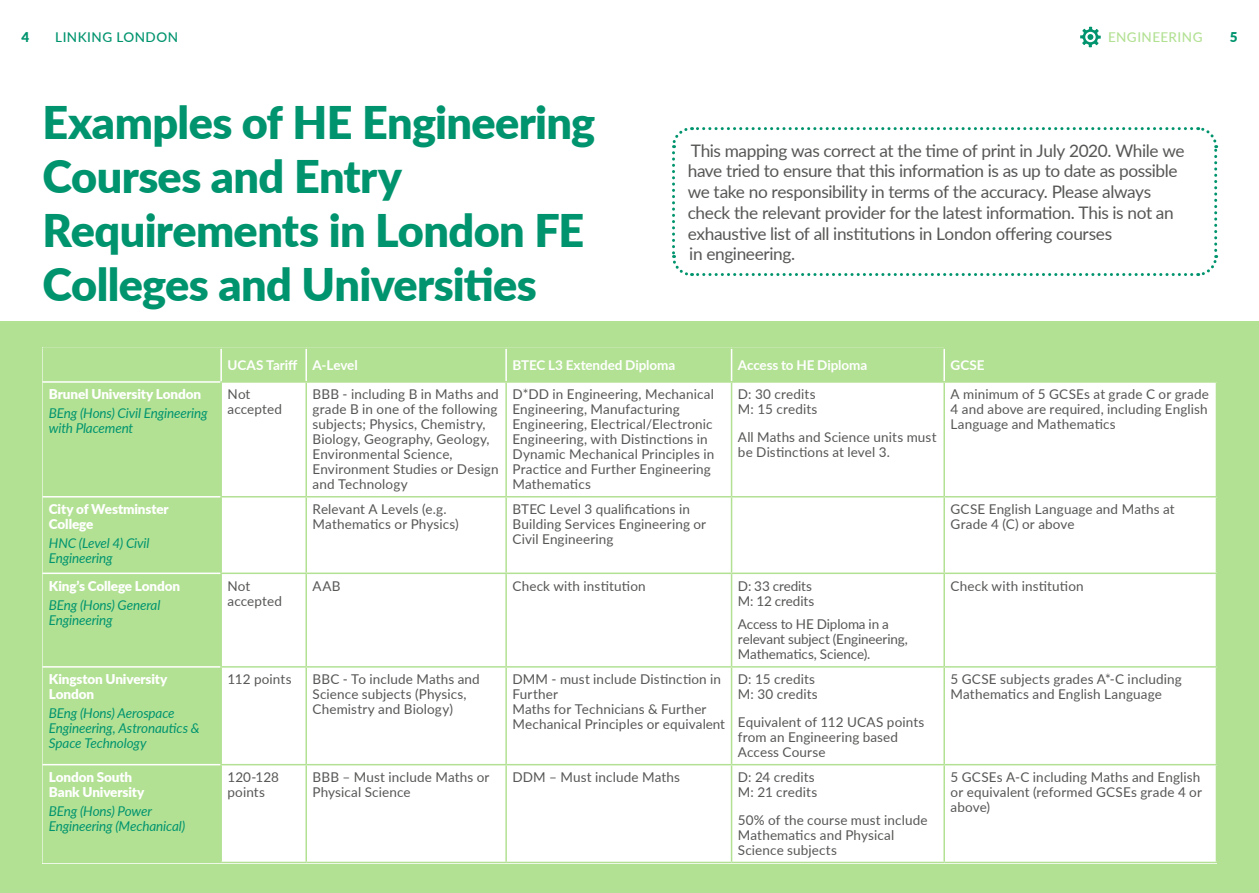
<style>
.page{position:relative;width:1259px;height:893px;background:#fff}
.page>*{position:absolute;margin:0;border:0;box-sizing:border-box;transform-origin:0 0}
.t1{font:900 45px/54px "Lato";letter-spacing:-.015em;color:#00946e}
.t2{font:17.25px/20.7px "Lato";letter-spacing:-.02em;color:#575756}
.t3{font:13.5px/15px "Lato";letter-spacing:.01em;color:#575756}
.t4{font:italic 13.5px/15px "Lato";letter-spacing:-.01em;color:#00946e}
.t5{font:900 13.5px/15px "Lato";letter-spacing:-.01em;color:#fff}
.t6{font:13.5px/15px "Lato";letter-spacing:-.01em;color:#575756}
.t7{font:700 13.5px "Lato";letter-spacing:-.01em;color:#fff}
.t8{font:500 13.5px "Lato";letter-spacing:.035em;color:#00946e}
.t9{font:500 13.5px "Lato";letter-spacing:.035em;color:#b3e194}
.t10{font:900 13.5px "Lato";color:#00946e}
</style>
<div class="page">
<svg style="left:1080px;top:27px;width:20px;height:20px"></svg>
<div style="left:0;top:321px;width:1259px;height:572px;background:#b3e194"></div>
<svg style="left:43px;top:349px;width:900px;height:513px;fill:#fff"></svg>
<div style="left:945px;top:383px;width:270px;height:479px;background:#fff"></div>
<hr style="left:305px;top:349px;width:2px;height:32px;background:#fff">
<hr style="left:505px;top:349px;width:2px;height:32px;background:#fff">
<hr style="left:731px;top:349px;width:1px;height:32px;background:#fff">
<hr style="left:943px;top:349px;width:2px;height:32px;background:#fff">
<hr style="left:220px;top:381px;width:86px;height:2px;background:#b3e194">
<hr style="left:306px;top:381px;width:200px;height:2px;background:#b3e194">
<hr style="left:305px;top:383px;width:2px;height:113px;background:#b3e194">
<hr style="left:506px;top:381px;width:225px;height:2px;background:#b3e194">
<hr style="left:505px;top:383px;width:2px;height:113px;background:#b3e194">
<hr style="left:731px;top:381px;width:213px;height:2px;background:#b3e194">
<hr style="left:731px;top:383px;width:1px;height:113px;background:#b3e194">
<hr style="left:220px;top:496px;width:86px;height:1px;background:#b3e194">
<hr style="left:306px;top:496px;width:200px;height:1px;background:#b3e194">
<hr style="left:305px;top:497px;width:2px;height:76px;background:#b3e194">
<hr style="left:506px;top:496px;width:225px;height:1px;background:#b3e194">
<hr style="left:505px;top:497px;width:2px;height:76px;background:#b3e194">
<hr style="left:731px;top:496px;width:213px;height:1px;background:#b3e194">
<hr style="left:731px;top:497px;width:1px;height:76px;background:#b3e194">
<hr style="left:944px;top:496px;width:273px;height:1px;background:#b3e194">
<hr style="left:220px;top:573px;width:86px;height:1px;background:#b3e194">
<hr style="left:306px;top:573px;width:200px;height:1px;background:#b3e194">
<hr style="left:305px;top:574px;width:2px;height:92px;background:#b3e194">
<hr style="left:506px;top:573px;width:225px;height:1px;background:#b3e194">
<hr style="left:505px;top:574px;width:2px;height:92px;background:#b3e194">
<hr style="left:731px;top:573px;width:213px;height:1px;background:#b3e194">
<hr style="left:731px;top:574px;width:1px;height:92px;background:#b3e194">
<hr style="left:944px;top:573px;width:273px;height:1px;background:#b3e194">
<hr style="left:220px;top:666px;width:86px;height:2px;background:#b3e194">
<hr style="left:306px;top:666px;width:200px;height:2px;background:#b3e194">
<hr style="left:305px;top:668px;width:2px;height:96px;background:#b3e194">
<hr style="left:506px;top:666px;width:225px;height:2px;background:#b3e194">
<hr style="left:505px;top:668px;width:2px;height:96px;background:#b3e194">
<hr style="left:731px;top:666px;width:213px;height:2px;background:#b3e194">
<hr style="left:731px;top:668px;width:1px;height:96px;background:#b3e194">
<hr style="left:944px;top:666px;width:273px;height:2px;background:#b3e194">
<hr style="left:220px;top:764px;width:86px;height:1px;background:#b3e194">
<hr style="left:306px;top:764px;width:200px;height:1px;background:#b3e194">
<hr style="left:305px;top:765px;width:2px;height:97px;background:#b3e194">
<hr style="left:506px;top:764px;width:225px;height:1px;background:#b3e194">
<hr style="left:505px;top:765px;width:2px;height:97px;background:#b3e194">
<hr style="left:731px;top:764px;width:213px;height:1px;background:#b3e194">
<hr style="left:731px;top:765px;width:1px;height:97px;background:#b3e194">
<hr style="left:944px;top:764px;width:273px;height:1px;background:#b3e194">
<hr style="left:220px;top:349px;width:2px;height:32px;background:#fff">
<hr style="left:43px;top:381px;width:177px;height:2px;background:#fff">
<hr style="left:43px;top:496px;width:177px;height:1px;background:#fff">
<hr style="left:43px;top:573px;width:177px;height:1px;background:#fff">
<hr style="left:43px;top:666px;width:177px;height:2px;background:#fff">
<hr style="left:43px;top:764px;width:177px;height:1px;background:#fff">
<hr style="left:220px;top:383px;width:2px;height:113px;background:#b3e194">
<hr style="left:220px;top:497px;width:2px;height:76px;background:#b3e194">
<hr style="left:220px;top:574px;width:2px;height:92px;background:#b3e194">
<hr style="left:220px;top:668px;width:2px;height:96px;background:#b3e194">
<hr style="left:220px;top:765px;width:2px;height:97px;background:#b3e194">
<svg style="left:672px;top:127px;width:547px;height:149px"></svg>
<p class="t10" style="left:21px;top:27px;width:9px">4</p>
<p class="t8" style="left:55px;top:28px;width:124px">LINKING LONDON</p>
<p class="t9" style="left:1108px;top:28px;width:96px">ENGINEERING</p>
<p class="t10" style="left:1229px;top:27px;width:9px">5</p>
<h1 class="t1" style="left:43px;top:93px;width:554px">Examples of HE Engineering<br>Courses and Entry<br>Requirements in London FE<br>Colleges and Universities</h1>
<p class="t2" style="left:688px;top:139px;width:498px">This mapping was correct at the time of print in July 2020. While we have tried to ensure that this information is as up to date as possible we take no responsibility in terms of the accuracy. Please always check the relevant provider for the latest information. This is not an exhaustive list of all institutions in London offering courses<br>in engineering.</p>
<p class="t5" style="left:49px;top:386px;width:154px">Brunel University London</p>
<p class="t4" style="left:49px;top:405px;width:160px">BEng (Hons) Civil Engineering with Placement</p>
<p class="t5" style="left:49px;top:501px;width:121px">City of Westminster<br>College</p>
<p class="t4" style="left:49px;top:535px;width:102px">HNC (Level 4) Civil<br>Engineering</p>
<p class="t5" style="left:49px;top:577px;width:133px">King’s College London</p>
<p class="t4" style="left:49px;top:597px;width:113px">BEng (Hons) General<br>Engineering</p>
<p class="t5" style="left:49px;top:671px;width:120px">Kingston University<br>London</p>
<p class="t4" style="left:49px;top:705px;width:152px">BEng (Hons) Aerospace<br>Engineering, Astronautics &amp;<br>Space Technology</p>
<p class="t5" style="left:49px;top:769px;width:97px">London South<br>Bank University</p>
<p class="t4" style="left:49px;top:803px;width:138px">BEng (Hons) Power<br>Engineering (Mechanical)</p>
<p class="t7" style="left:227px;top:356px;width:132px">UCAS Tariff A-Level</p>
<p class="t7" style="left:512px;top:356px;width:164px">BTEC L3 Extended Diploma</p>
<p class="t7" style="left:738px;top:356px;width:131px">Access to HE Diploma</p>
<p class="t7" style="left:950px;top:356px;width:35px">GCSE</p>
<p class="t3" style="left:227px;top:386px;width:56px">Not accepted</p>
<p class="t3" style="left:313px;top:386px;width:188px">BBB - including B in Maths and grade B in one of the following subjects; Physics, Chemistry,<br>Biology, Geography, Geology,<br>Environmental Science,<br>Environment Studies or Design and Technology</p>
<p class="t3" style="left:512px;top:386px;width:203px">D*DD in Engineering, Mechanical<br>Engineering, Manufacturing<br>Engineering, Electrical/Electronic<br>Engineering, with Distinctions in<br>Dynamic Mechanical Principles in<br>Practice and Further Engineering<br>Mathematics</p>
<p class="t3" style="left:738px;top:386px;width:81px">D: 30 credits<br>M: 15 credits</p>
<p class="t3" style="left:738px;top:429px;width:200px">All Maths and Science units must be Distinctions at level 3.</p>
<p class="t3" style="left:950px;top:386px;width:260px;text-align:justify">A minimum of 5 GCSEs at grade C or grade 4 and above are required, including English Language and Mathematics</p>
<p class="t3" style="left:313px;top:501px;width:148px">Relevant A Levels (e.g.<br>Mathematics or Physics)</p>
<p class="t3" style="left:512px;top:501px;width:195px">BTEC Level 3 qualifications in<br>Building Services Engineering or<br>Civil Engineering</p>
<p class="t3" style="left:950px;top:501px;width:225px">GCSE English Language and Maths at<br>Grade 4 (C) or above</p>
<p class="t3" style="left:227px;top:578px;width:56px">Not accepted</p>
<p class="t3" style="left:312px;top:578px;width:29px">AAB</p>
<p class="t3" style="left:512px;top:578px;width:135px">Check with institution</p>
<p class="t6" style="left:738px;top:578px;width:78px">D: 33 credits<br>M: 12 credits</p>
<p class="t6" style="left:738px;top:616px;width:171px">Access to HE Diploma in a relevant subject (Engineering,<br>Mathematics, Science).</p>
<p class="t3" style="left:227px;top:671px;width:65px">112 points</p>
<p class="t3" style="left:312px;top:671px;width:169px">BBC - To include Maths and<br>Science subjects (Physics,<br>Chemistry and Biology)</p>
<p class="t3" style="left:512px;top:671px;width:214px">DMM - must include Distinction in<br>Further<br>Maths for Technicians &amp; Further<br>Mechanical Principles or equivalent</p>
<p class="t3" style="left:738px;top:671px;width:81px">D: 15 credits<br>M: 30 credits</p>
<p class="t3" style="left:738px;top:714px;width:188px">Equivalent of 112 UCAS points from an Engineering based<br>Access Course</p>
<p class="t3" style="left:227px;top:769px;width:53px">120-128 points</p>
<p class="t3" style="left:312px;top:769px;width:178px">BBB – Must include Maths or<br>Physical Science</p>
<p class="t3" style="left:512px;top:769px;width:169px">DDM – Must include Maths</p>
<p class="t3" style="left:738px;top:769px;width:81px">D: 24 credits<br>M: 21 credits</p>
<p class="t3" style="left:738px;top:812px;width:191px">50% of the course must include<br>Mathematics and Physical<br>Science subjects</p>
<p class="t3" style="left:950px;top:578px;width:135px">Check with institution</p>
<p class="t3" style="left:950px;top:671px;width:233px">5 GCSE subjects grades A*-C including<br>Mathematics and English Language</p>
<p class="t3" style="left:950px;top:769px;width:253px">5 GCSEs A-C including Maths and English or equivalent (reformed GCSEs grade 4 or above)</p>
</div>
